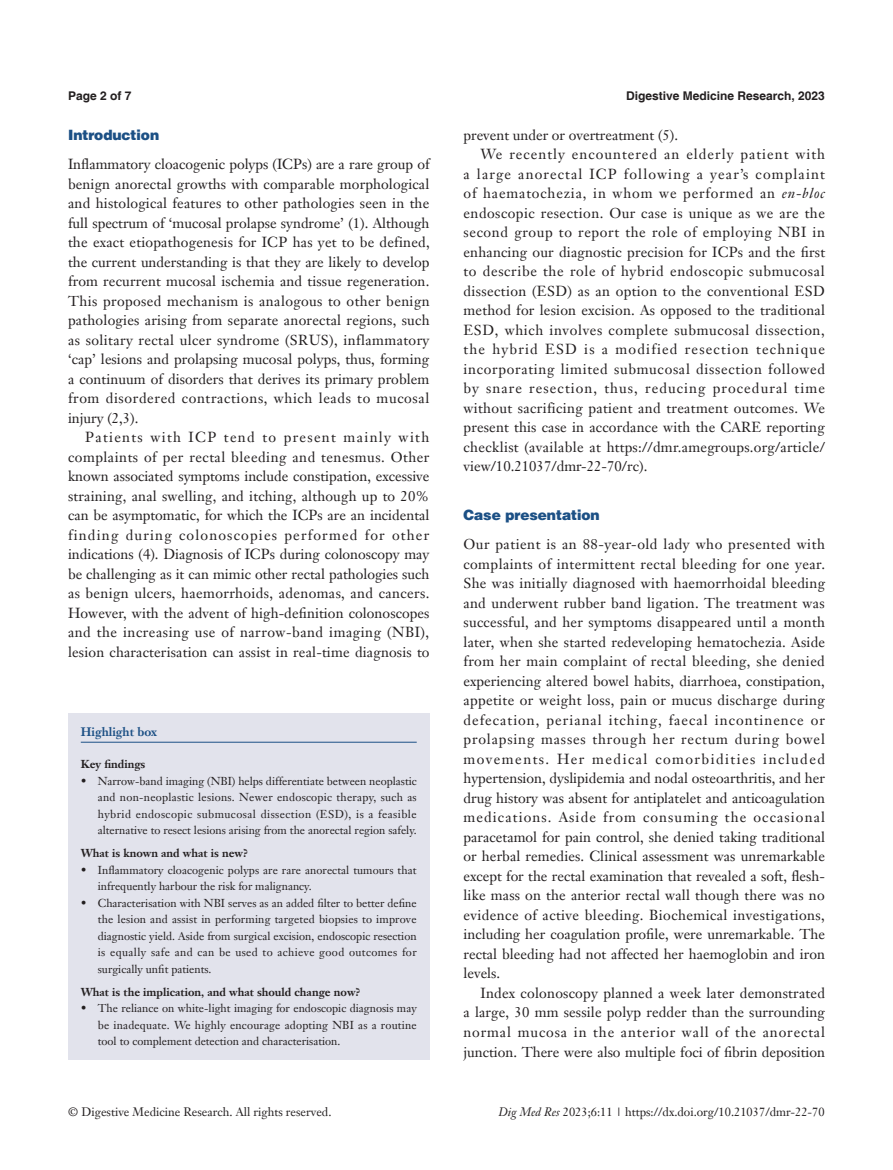
<style>
.page{position:relative;width:893px;height:1170px;background:#fff}
.page>*{position:absolute;margin:0;border:0;box-sizing:border-box;transform-origin:0 0}
.t1{font:14.25px/19.5px "Janson Text LT";letter-spacing:.025em;color:#231f20;text-align:justify}
.t2{font:14.25px "Janson Text LT";letter-spacing:.045em;color:#231f20}
.t3{font:14.25px "Janson Text LT";letter-spacing:.075em;color:#231f20}
.t4{font:14.25px "Janson Text LT";color:#231f20}
.t5{font:14.25px "Janson Text LT";letter-spacing:.05em;color:#231f20}
.t6{font:14.25px "Janson Text LT";letter-spacing:.06em;color:#231f20}
.t7{font:14.25px "Janson Text LT";letter-spacing:.07em;color:#231f20}
.t8{font:14.25px "Janson Text LT";letter-spacing:.085em;color:#231f20}
.t9{font:900 14.25px "Helvetica";color:#1c5085}
.t10{font:12px "Janson Text LT";color:#231f20}
.t11{font:700 12px "Helvetica";color:#231f20}
.t12{font:700 12px "Janson Text LT";color:#1c5085}
.t13{font:11.25px/16.5px "Janson Text LT";color:#231f20;text-align:justify}
.t14{font:700 11.25px "Janson Text LT";color:#231f20}
.s1{font-style:italic}
</style>
<div class="page">
<div style="left:68px;top:712px;width:361px;height:347px;background:#e2e3ec"></div>
<hr style="left:81px;top:741px;width:336px;height:1px;background:#1c5085">
<p class="t11" style="left:68px;top:88px;width:65px">Page 2 of 7</p>
<p class="t11" style="left:626px;top:88px;width:200px">Digestive Medicine Research, 2023</p>
<p class="t9" style="left:68px;top:126px;width:93px">Introduction</p>
<p class="t1" style="left:68px;top:154px;width:363px">Inflammatory cloacogenic polyps (ICPs) are a rare group of benign anorectal growths with comparable morphological and histological features to other pathologies seen in the full spectrum of ‘mucosal prolapse syndrome’ (1). Although the exact etiopathogenesis for ICP has yet to be defined, the current understanding is that they are likely to develop from recurrent mucosal ischemia and tissue regeneration.<br>This proposed mechanism is analogous to other benign pathologies arising from separate anorectal regions, such as solitary rectal ulcer syndrome (SRUS), inflammatory ‘cap’ lesions and prolapsing mucosal polyps, thus, forming a continuum of disorders that derives its primary problem from disordered contractions, which leads to mucosal injury (2,3).</p>
<p class="t1" style="left:68px;top:427px;width:363px;text-indent:17px">Patients with ICP tend to present mainly with complaints of per rectal bleeding and tenesmus. Other known associated symptoms include constipation, excessive straining, anal swelling, and itching, although up to 20% can be asymptomatic, for which the ICPs are an incidental finding during colonoscopies performed for other indications (4). Diagnosis of ICPs during colonoscopy may be challenging as it can mimic other rectal pathologies such as benign ulcers, haemorrhoids, adenomas, and cancers.<br>However, with the advent of high-definition colonoscopes and the increasing use of narrow-band imaging (NBI), lesion characterisation can assist in real-time diagnosis to</p>
<p class="t12" style="left:81px;top:724px;width:78px">Highlight box</p>
<p class="t14" style="left:81px;top:757px;width:66px">Key findings</p>
<p class="t13" style="left:98px;top:772px;width:321px;text-indent:-17px">• Narrow-band imaging (NBI) helps differentiate between neoplastic and non-neoplastic lesions. Newer endoscopic therapy, such as hybrid endoscopic submucosal dissection (ESD), is a feasible alternative to resect lesions arising from the anorectal region safely.</p>
<p class="t14" style="left:81px;top:846px;width:169px">What is known and what is new?</p>
<p class="t13" style="left:98px;top:861px;width:320px;text-indent:-17px">• Inflammatory cloacogenic polyps are rare anorectal tumours that infrequently harbour the risk for malignancy.</p>
<p class="t13" style="left:98px;top:894px;width:320px;text-indent:-17px">• Characterisation with NBI serves as an added filter to better define the lesion and assist in performing targeted biopsies to improve diagnostic yield. Aside from surgical excision, endoscopic resection is equally safe and can be used to achieve good outcomes for surgically unfit patients.</p>
<p class="t14" style="left:81px;top:984px;width:281px">What is the implication, and what should change now?</p>
<p class="t13" style="left:98px;top:999px;width:321px;text-indent:-17px">• The reliance on white-light imaging for endoscopic diagnosis may be inadequate. We highly encourage adopting NBI as a routine tool to complement detection and characterisation.</p>
<p class="t4" style="left:463px;top:126px;width:216px">prevent under or overtreatment (5).</p>
<p class="t7" style="left:480px;top:145px;width:346px">We recently encountered an elderly patient with</p>
<p class="t3" style="left:463px;top:165px;width:363px">a large anorectal ICP following a year’s complaint</p>
<p class="t6" style="left:463px;top:184px;width:363px">of haematochezia, in whom we performed an <span class="s1">en</span>-<span class="s1">bloc</span></p>
<p class="t1" style="left:463px;top:203px;width:363px">endoscopic resection. Our case is unique as we are the</p>
<p class="t2" style="left:463px;top:223px;width:363px">second group to report the role of employing NBI in</p>
<p class="t1" style="left:463px;top:242px;width:363px">enhancing our diagnostic precision for ICPs and the first</p>
<p class="t2" style="left:463px;top:262px;width:363px">to describe the role of hybrid endoscopic submucosal</p>
<p class="t1" style="left:463px;top:281px;width:363px">dissection (ESD) as an option to the conventional ESD</p>
<p class="t1" style="left:463px;top:300px;width:363px">method for lesion excision. As opposed to the traditional</p>
<p class="t2" style="left:463px;top:321px;width:363px">ESD, which involves complete submucosal dissection,</p>
<p class="t8" style="left:463px;top:340px;width:363px">the hybrid ESD is a modified resection technique</p>
<p class="t5" style="left:463px;top:360px;width:363px">incorporating limited submucosal dissection followed</p>
<p class="t3" style="left:463px;top:379px;width:363px">by snare resection, thus, reducing procedural time</p>
<p class="t1" style="left:463px;top:398px;width:363px">without sacrificing patient and treatment outcomes. We</p>
<p class="t1" style="left:463px;top:417px;width:363px">present this case in accordance with the CARE reporting</p>
<p class="t1" style="left:463px;top:437px;width:363px">checklist (available at https://dmr.amegroups.org/article/</p>
<p class="t4" style="left:463px;top:457px;width:185px">view/10.21037/dmr-22-70/rc).</p>
<p class="t9" style="left:463px;top:506px;width:138px">Case presentation</p>
<p class="t1" style="left:463px;top:534px;width:363px">Our patient is an 88-year-old lady who presented with complaints of intermittent rectal bleeding for one year.<br>She was initially diagnosed with haemorrhoidal bleeding and underwent rubber band ligation. The treatment was successful, and her symptoms disappeared until a month later, when she started redeveloping hematochezia. Aside from her main complaint of rectal bleeding, she denied experiencing altered bowel habits, diarrhoea, constipation, appetite or weight loss, pain or mucus discharge during defecation, perianal itching, faecal incontinence or prolapsing masses through her rectum during bowel movements. Her medical comorbidities included hypertension, dyslipidemia and nodal osteoarthritis, and her drug history was absent for antiplatelet and anticoagulation medications. Aside from consuming the occasional paracetamol for pain control, she denied taking traditional or herbal remedies. Clinical assessment was unremarkable except for the rectal examination that revealed a soft, flesh&shy;like mass on the anterior rectal wall though there was no evidence of active bleeding. Biochemical investigations, including her coagulation profile, were unremarkable. The rectal bleeding had not affected her haemoglobin and iron levels.</p>
<p class="t1" style="left:463px;top:983px;width:363px;text-indent:17px">Index colonoscopy planned a week later demonstrated a large, 30 mm sessile polyp redder than the surrounding normal mucosa in the anterior wall of the anorectal junction. There were also multiple foci of fibrin deposition</p>
<p class="t10" style="left:68px;top:1104px;width:265px">© Digestive Medicine Research. All rights reserved.</p>
<p class="t10" style="left:498px;top:1104px;width:328px"><span class="s1">Dig Med Res</span> 2023;6:11 | https://dx.doi.org/10.21037/dmr-22-70</p>
</div>
